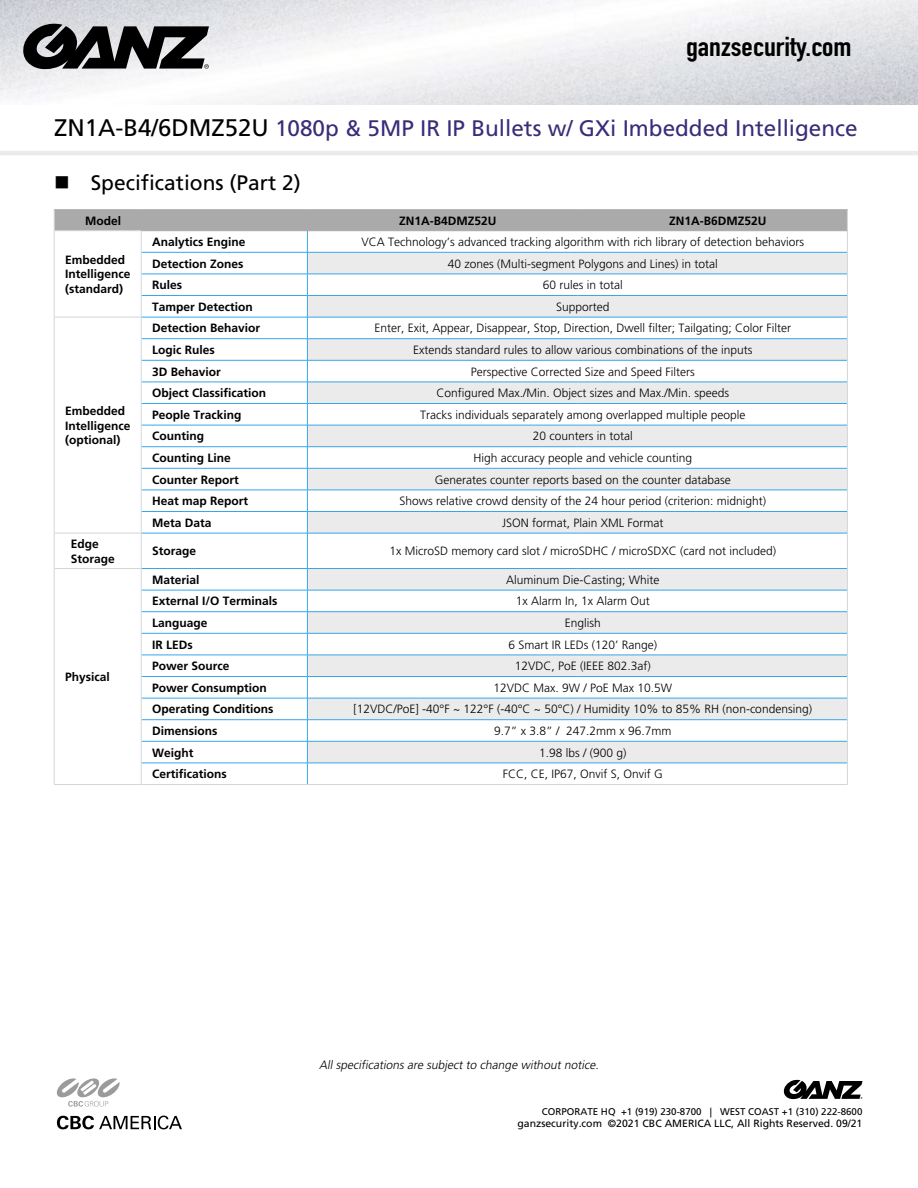
<style>
.page{position:relative;width:918px;height:1188px;background:#fff}
.page>*{position:absolute;margin:0;border:0;box-sizing:border-box;transform-origin:0 0}
.t1{font:700 27px "DIN Condensed";color:#000;scale:1.13 1}
.t2{font:22.5px "Frutiger LT Std";color:#392d7a}
.t3{font:21px "Frutiger LT Std";color:#000}
.t4{font:300 12px "Frutiger LT Std";color:#000}
.t5{font:700 12px/14.4px "Frutiger LT Std";color:#000}
.t6{font:italic 300 12px "Frutiger LT Std";color:#000}
.t7{font:10.5px "Frutiger LT Std";color:#000}
.t8{font:9.75px "Frutiger LT Std";color:#000}
.s1{font-size:24px;color:#000}
</style>
<div class="page">
<svg style="left:308px;top:569px;width:539px;height:194px;fill:#ebebeb"></svg>
<hr style="left:141px;top:533px;width:166px;height:1px;background:#36a7e9">
<hr style="left:307px;top:533px;width:270px;height:1px;background:#36a7e9">
<hr style="left:307px;top:533px;width:1px;height:35px;background:#36a7e9">
<hr style="left:577px;top:533px;width:270px;height:1px;background:#36a7e9">
<hr style="left:847px;top:533px;width:1px;height:36px;background:#d6d6d6">
<hr style="left:141px;top:568px;width:166px;height:1px;background:#36a7e9">
<hr style="left:307px;top:568px;width:270px;height:1px;background:#36a7e9">
<hr style="left:577px;top:568px;width:270px;height:1px;background:#36a7e9">
<hr style="left:141px;top:590px;width:166px;height:1px;background:#36a7e9">
<hr style="left:307px;top:590px;width:270px;height:1px;background:#36a7e9">
<hr style="left:577px;top:590px;width:270px;height:1px;background:#36a7e9">
<hr style="left:141px;top:611px;width:166px;height:1px;background:#36a7e9">
<hr style="left:307px;top:611px;width:270px;height:1px;background:#36a7e9">
<hr style="left:577px;top:611px;width:270px;height:1px;background:#36a7e9">
<hr style="left:141px;top:633px;width:166px;height:1px;background:#36a7e9">
<hr style="left:307px;top:633px;width:270px;height:1px;background:#36a7e9">
<hr style="left:577px;top:633px;width:270px;height:1px;background:#36a7e9">
<hr style="left:141px;top:655px;width:166px;height:1px;background:#36a7e9">
<hr style="left:307px;top:655px;width:270px;height:1px;background:#36a7e9">
<hr style="left:577px;top:655px;width:270px;height:1px;background:#36a7e9">
<hr style="left:141px;top:676px;width:166px;height:1px;background:#36a7e9">
<hr style="left:307px;top:676px;width:270px;height:1px;background:#36a7e9">
<hr style="left:577px;top:676px;width:270px;height:1px;background:#36a7e9">
<hr style="left:141px;top:698px;width:166px;height:1px;background:#36a7e9">
<hr style="left:307px;top:698px;width:270px;height:1px;background:#36a7e9">
<hr style="left:577px;top:698px;width:270px;height:1px;background:#36a7e9">
<hr style="left:141px;top:719px;width:166px;height:1px;background:#36a7e9">
<hr style="left:307px;top:719px;width:270px;height:1px;background:#36a7e9">
<hr style="left:577px;top:719px;width:270px;height:1px;background:#36a7e9">
<hr style="left:141px;top:741px;width:166px;height:1px;background:#36a7e9">
<hr style="left:307px;top:741px;width:270px;height:1px;background:#36a7e9">
<hr style="left:577px;top:741px;width:270px;height:1px;background:#36a7e9">
<hr style="left:141px;top:763px;width:166px;height:1px;background:#36a7e9">
<hr style="left:307px;top:763px;width:270px;height:1px;background:#36a7e9">
<svg style="left:307px;top:569px;width:1px;height:215px"></svg>
<hr style="left:577px;top:763px;width:270px;height:1px;background:#36a7e9">
<svg style="left:847px;top:569px;width:1px;height:215px"></svg>
<hr style="left:141px;top:784px;width:166px;height:1px;background:#d6d6d6">
<hr style="left:307px;top:784px;width:270px;height:1px;background:#d6d6d6">
<hr style="left:577px;top:784px;width:271px;height:1px;background:#d6d6d6">
<hr style="left:54px;top:209px;width:87px;height:1px;background:#aaa">
<hr style="left:141px;top:209px;width:166px;height:1px;background:#aaa">
<hr style="left:307px;top:209px;width:270px;height:1px;background:#aaa">
<hr style="left:577px;top:209px;width:271px;height:1px;background:#aaa">
<svg style="left:54px;top:210px;width:794px;height:323px"></svg>
<hr style="left:54px;top:533px;width:87px;height:1px;background:#d6d6d6">
<hr style="left:54px;top:533px;width:1px;height:35px;background:#d6d6d6">
<hr style="left:141px;top:533px;width:1px;height:35px;background:#d6d6d6">
<hr style="left:54px;top:568px;width:87px;height:1px;background:#d6d6d6">
<svg style="left:54px;top:569px;width:1px;height:215px"></svg>
<svg style="left:141px;top:569px;width:1px;height:215px"></svg>
<hr style="left:54px;top:784px;width:87px;height:1px;background:#d6d6d6">
<hr style="left:0;top:151px;width:918px;height:4px;background:#ebebeb">
<img style="left:0;top:0;width:918px;height:104px">
<svg style="left:23px;top:24px;width:186px;height:45px"></svg>
<svg style="left:784px;top:1080px;width:78px;height:19px"></svg>
<svg style="left:57px;top:1078px;width:63px;height:29px"></svg>
<svg style="left:57px;top:1116px;width:125px;height:13px"></svg>
<p class="t1" style="left:686px;top:29px;width:148px">ganzsecurity.com</p>
<p class="t2" style="left:54px;top:115px;width:805px"><span class="s1">ZN1A-B4/6DMZ52U</span> 1080p &amp; 5MP IR IP Bullets w/ GXi Imbedded Intelligence</p>
<p class="t3" style="left:54px;top:170px;width:248px">■ Specifications (Part 2)</p>
<p class="t5" style="left:85px;top:213px;width:38px">Model</p>
<p class="t5" style="left:399px;top:213px;width:99px">ZN1A-B4DMZ52U</p>
<p class="t5" style="left:669px;top:213px;width:99px">ZN1A-B6DMZ52U</p>
<p class="t5" style="left:65px;top:253px;width:62px">Embedded</p>
<p class="t5" style="left:65px;top:267px;width:67px">Intelligence (standard)</p>
<p class="t5" style="left:152px;top:235px;width:95px">Analytics Engine</p>
<p class="t4" style="left:361px;top:235px;width:444px">VCA Technology’s advanced tracking algorithm with rich library of detection behaviors</p>
<p class="t5" style="left:152px;top:256px;width:93px">Detection Zones</p>
<p class="t4" style="left:448px;top:257px;width:272px">40 zones (Multi-segment Polygons and Lines) in total</p>
<p class="t5" style="left:152px;top:278px;width:31px">Rules</p>
<p class="t4" style="left:543px;top:278px;width:82px">60 rules in total</p>
<p class="t5" style="left:152px;top:299px;width:102px">Tamper Detection</p>
<p class="t4" style="left:556px;top:300px;width:55px">Supported</p>
<p class="t5" style="left:65px;top:404px;width:62px">Embedded</p>
<p class="t5" style="left:65px;top:418px;width:67px">Intelligence (optional)</p>
<p class="t5" style="left:71px;top:537px;width:30px">Edge</p>
<p class="t5" style="left:71px;top:551px;width:46px">Storage</p>
<p class="t5" style="left:65px;top:670px;width:46px">Physical</p>
<p class="t5" style="left:152px;top:321px;width:110px">Detection Behavior</p>
<p class="t4" style="left:374px;top:321px;width:418px">Enter, Exit, Appear, Disappear, Stop, Direction, Dwell filter; Tailgating; Color Filter</p>
<p class="t5" style="left:152px;top:343px;width:64px">Logic Rules</p>
<p class="t4" style="left:413px;top:343px;width:341px">Extends standard rules to allow various combinations of the inputs</p>
<p class="t5" style="left:152px;top:364px;width:70px">3D Behavior</p>
<p class="t4" style="left:471px;top:365px;width:225px">Perspective Corrected Size and Speed Filters</p>
<p class="t5" style="left:152px;top:386px;width:116px">Object Classification</p>
<p class="t4" style="left:436px;top:386px;width:294px">Configured Max./Min. Object sizes and Max./Min. speeds</p>
<p class="t5" style="left:152px;top:407px;width:91px">People Tracking</p>
<p class="t4" style="left:420px;top:408px;width:327px">Tracks individuals separately among overlapped multiple people</p>
<p class="t5" style="left:152px;top:429px;width:53px">Counting</p>
<p class="t4" style="left:533px;top:429px;width:102px">20 counters in total</p>
<p class="t5" style="left:152px;top:451px;width:80px">Counting Line</p>
<p class="t4" style="left:473px;top:451px;width:220px">High accuracy people and vehicle counting</p>
<p class="t5" style="left:152px;top:472px;width:88px">Counter Report</p>
<p class="t4" style="left:435px;top:473px;width:298px">Generates counter reports based on the counter database</p>
<p class="t5" style="left:152px;top:494px;width:98px">Heat map Report</p>
<p class="t4" style="left:399px;top:494px;width:368px">Shows relative crowd density of the 24 hour period (criterion: midnight)</p>
<p class="t5" style="left:152px;top:515px;width:61px">Meta Data</p>
<p class="t4" style="left:502px;top:516px;width:163px">JSON format, Plain XML Format</p>
<p class="t5" style="left:152px;top:544px;width:46px">Storage</p>
<p class="t4" style="left:389px;top:544px;width:388px">1x MicroSD memory card slot / microSDHC / microSDXC (card not included)</p>
<p class="t5" style="left:152px;top:572px;width:49px">Material</p>
<p class="t4" style="left:506px;top:573px;width:155px">Aluminum Die-Casting; White</p>
<p class="t5" style="left:152px;top:594px;width:127px">External I/O Terminals</p>
<p class="t4" style="left:516px;top:594px;width:136px">1x Alarm In, 1x Alarm Out</p>
<p class="t5" style="left:152px;top:616px;width:57px">Language</p>
<p class="t4" style="left:565px;top:616px;width:38px">English</p>
<p class="t5" style="left:152px;top:637px;width:42px">IR LEDs</p>
<p class="t4" style="left:508px;top:638px;width:150px">6 Smart IR LEDs (120’ Range)</p>
<p class="t5" style="left:152px;top:659px;width:79px">Power Source</p>
<p class="t4" style="left:515px;top:659px;width:138px">12VDC, PoE (IEEE 802.3af)</p>
<p class="t5" style="left:152px;top:680px;width:116px">Power Consumption</p>
<p class="t4" style="left:493px;top:681px;width:180px">12VDC Max. 9W / PoE Max 10.5W</p>
<p class="t5" style="left:152px;top:702px;width:123px">Operating Conditions</p>
<p class="t4" style="left:354px;top:702px;width:460px">[12VDC/PoE] -40°F ~ 122°F (-40°C ~ 50°C) / Humidity 10% to 85% RH (non-condensing)</p>
<p class="t5" style="left:152px;top:724px;width:67px">Dimensions</p>
<p class="t4" style="left:494px;top:724px;width:179px">9.7” x 3.8” / 247.2mm x 96.7mm</p>
<p class="t5" style="left:152px;top:745px;width:43px">Weight</p>
<p class="t4" style="left:539px;top:746px;width:89px">1.98 lbs / (900 g)</p>
<p class="t5" style="left:152px;top:767px;width:76px">Certifications</p>
<p class="t4" style="left:503px;top:767px;width:162px">FCC, CE, IP67, Onvif S, Onvif G</p>
<p class="t6" style="left:319px;top:1058px;width:283px">All specifications are subject to change without notice.</p>
<p class="t8" style="left:542px;top:1106px;width:322px">CORPORATE HQ +1 (919) 230-8700 | WEST COAST +1 (310) 222-8600</p>
<p class="t7" style="left:517px;top:1118px;width:347px">ganzsecurity.com ©2021 CBC AMERICA LLC, All Rights Reserved. 09/21</p>
</div>
